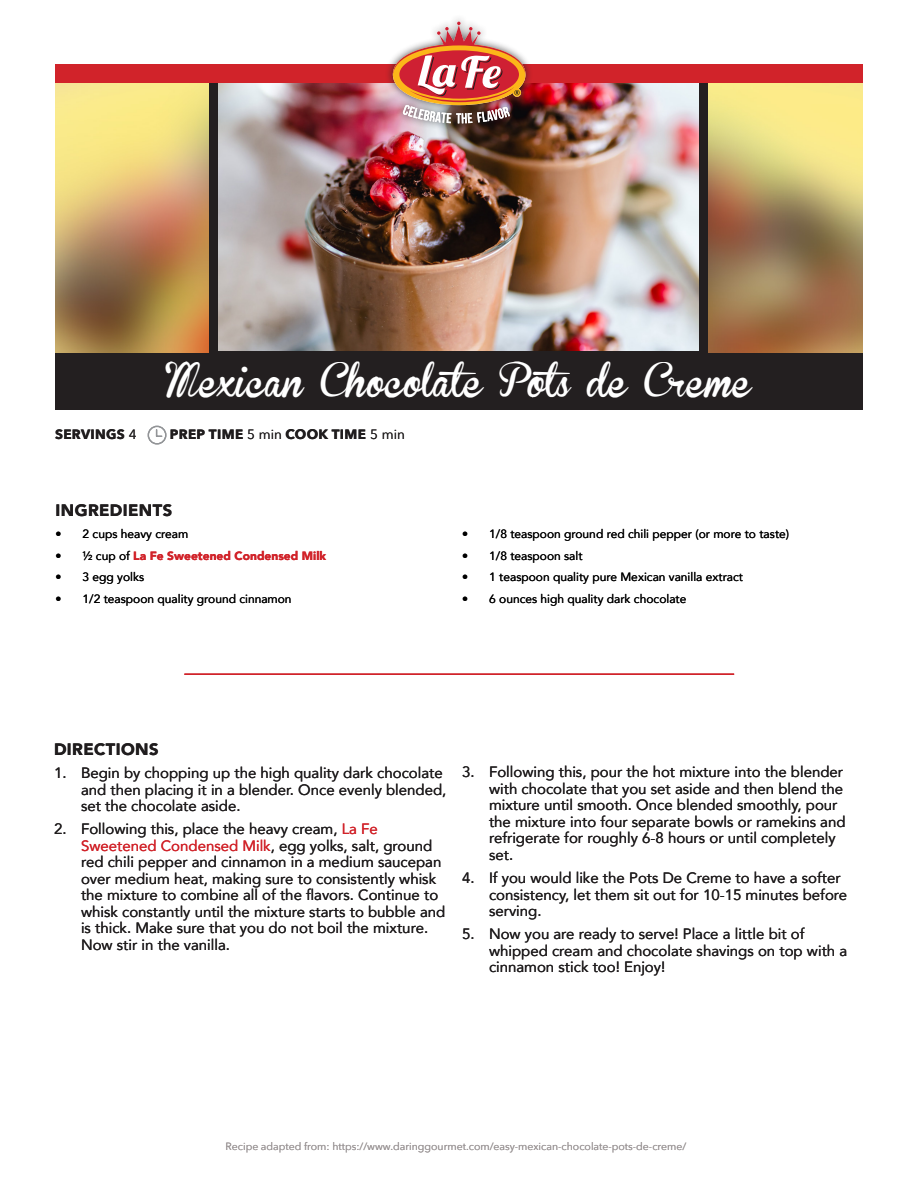
<style>
.page{position:relative;width:918px;height:1188px;background:#fff}
.page>*{position:absolute;margin:0;border:0;box-sizing:border-box;transform-origin:0 0}
.t1{font:33px "Brannboll Fet";color:#fff}
.t2{font:900 16.5px "Avenir";letter-spacing:.025em;color:#201d1e}
.t3{font:15px/16.5px "Avenir";color:#201d1e}
.t4{font:700 13.5px "Avenir Next";letter-spacing:.025em;color:#201d1e}
.t5{font:12px "Avenir";color:#000}
.t6{font:900 12px "Avenir";color:#d1232a}
.t7{font:10.5px "Avenir Next";color:#989293}
.s1{font-weight:400}
.s2{font-weight:400;color:#000}
.s3{color:#d1232a}
</style>
<div class="page">
<img style="left:55px;top:83px;width:808px;height:270px">
<div style="left:55px;top:353px;width:808px;height:57px;background:#231f20"></div>
<img style="left:210px;top:83px;width:498px;height:270px">
<hr style="left:184px;top:674px;width:550px;height:1px;background:#d1232a">
<svg style="left:147px;top:425px;width:20px;height:20px"></svg>
<div style="left:55px;top:65px;width:808px;height:18px;background:#d1232a"></div>
<div style="left:385px;top:14px;width:149px;height:118px;background:#231f20;opacity:.75"></div>
<img style="left:393px;top:22px;width:132px;height:101px">
<p class="t1" style="left:166px;top:365px;width:587px">Mexican Chocolate Pots de Creme</p>
<p class="t4" style="left:55px;top:423px;width:83px">SERVINGS <span class="s1">4</span></p>
<p class="t4" style="left:170px;top:423px;width:237px">PREP TIME <span class="s1">5 min</span> COOK TIME <span class="s1">5 min</span></p>
<p class="t2" style="left:56px;top:496px;width:118px">INGREDIENTS</p>
<p class="t5" style="left:56px;top:524px;width:134px">• 2 cups heavy cream</p>
<p class="t6" style="left:56px;top:545px;width:272px"><span class="s2">• ½ cup of</span> La Fe Sweetened Condensed Milk</p>
<p class="t5" style="left:56px;top:567px;width:90px">• 3 egg yolks</p>
<p class="t5" style="left:56px;top:589px;width:238px">• 1/2 teaspoon quality ground cinnamon</p>
<p class="t5" style="left:462px;top:524px;width:328px">• 1/8 teaspoon ground red chili pepper (or more to taste)</p>
<p class="t5" style="left:462px;top:546px;width:122px">• 1/8 teaspoon salt</p>
<p class="t5" style="left:462px;top:568px;width:282px">• 1 teaspoon quality pure Mexican vanilla extract</p>
<p class="t5" style="left:462px;top:589px;width:226px">• 6 ounces high quality dark chocolate</p>
<p class="t2" style="left:54px;top:735px;width:106px">DIRECTIONS</p>
<p class="t3" style="left:81px;top:764px;width:367px;text-indent:-27px">1. Begin by chopping up the high quality dark chocolate and then placing it in a blender. Once evenly blended, set the chocolate aside.</p>
<p class="t3" style="left:81px;top:821px;width:366px;text-indent:-27px">2. Following this, place the heavy cream, <span class="s3">La Fe Sweetened Condensed Milk</span>, egg yolks, salt, ground red chili pepper and cinnamon in a medium saucepan over medium heat, making sure to consistently whisk the mixture to combine all of the flavors. Continue to whisk constantly until the mixture starts to bubble and is thick. Make sure that you do not boil the mixture.<br>Now stir in the vanilla.</p>
<p class="t3" style="left:489px;top:764px;width:358px;text-indent:-27px">3. Following this, pour the hot mixture into the blender with chocolate that you set aside and then blend the mixture until smooth. Once blended smoothly, pour the mixture into four separate bowls or ramekins and refrigerate for roughly 6-8 hours or until completely set.</p>
<p class="t3" style="left:489px;top:869px;width:360px;text-indent:-27px">4. If you would like the Pots De Creme to have a softer consistency, let them sit out for 10-15 minutes before serving.</p>
<p class="t3" style="left:489px;top:926px;width:360px;text-indent:-27px">5. Now you are ready to serve! Place a little bit of whipped cream and chocolate shavings on top with a cinnamon stick too! Enjoy!</p>
<p class="t7" style="left:226px;top:1137px;width:462px">Recipe adapted from: https://www.daringgourmet.com/easy-mexican-chocolate-pots-de-creme/</p>
</div>
